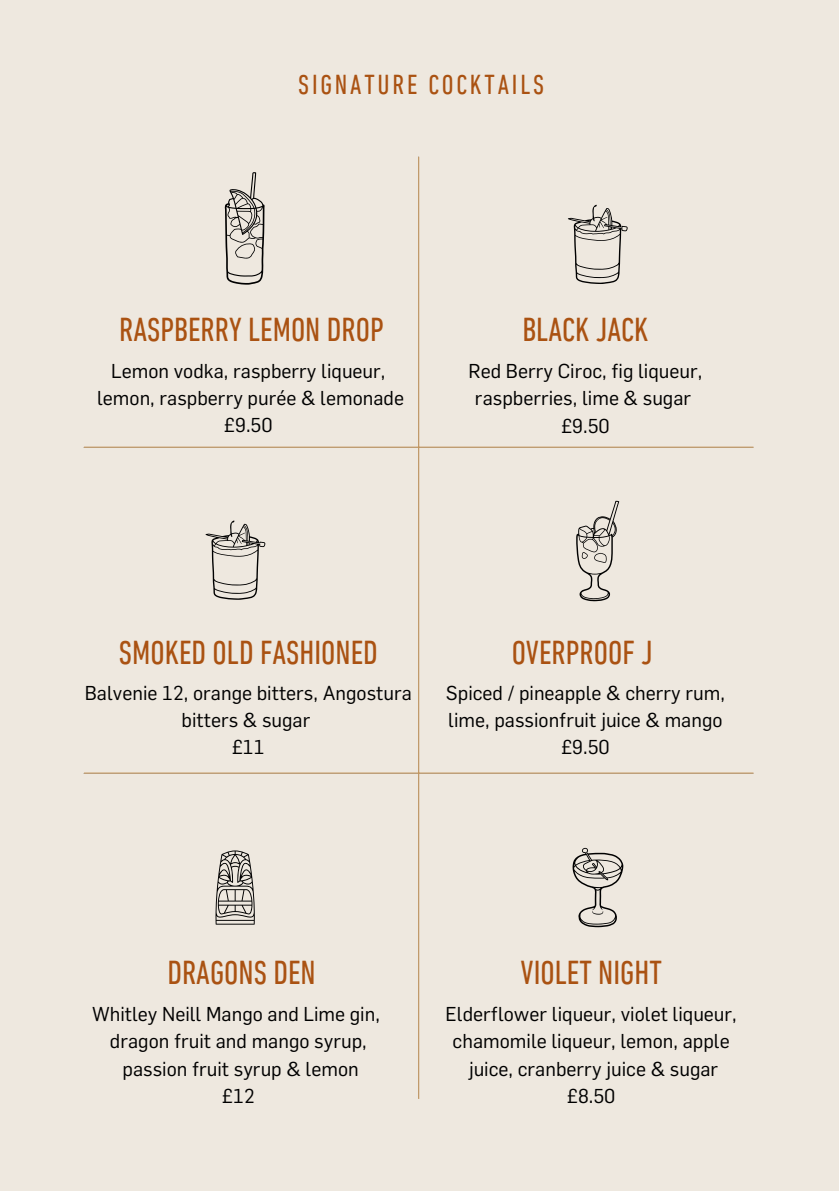
<style>
.page{position:relative;width:839px;height:1191px;background:#fff}
.page>*{position:absolute;margin:0;border:0;box-sizing:border-box;transform-origin:0 0}
.t1{font:condensed 33.8px "DIN Next LT Pro";color:#aa5212}
.t2{font:condensed 28px "DIN Next LT Pro";letter-spacing:.1em;color:#aa5212}
.t3{font:19.8px/27.4px "Flama";color:#000;text-align:center}
</style>
<div class="page">
<div style="left:0;top:0;width:838px;height:1191px;background:#eee8df"></div>
<hr style="left:418px;top:157px;width:1px;height:942px;background:#c4965d">
<hr style="left:84px;top:447px;width:669px;height:1px;background:#c4965d">
<hr style="left:84px;top:773px;width:669px;height:1px;background:#c4965d">
<svg style="left:568px;top:205px;width:59px;height:79px"></svg>
<svg style="left:224px;top:172px;width:41px;height:113px"></svg>
<svg style="left:576px;top:501px;width:43px;height:100px"></svg>
<svg style="left:572px;top:848px;width:51px;height:79px"></svg>
<svg style="left:215px;top:850px;width:40px;height:75px"></svg>
<svg style="left:205px;top:521px;width:60px;height:79px"></svg>
<h2 class="t2" style="left:298px;top:73px;width:247px">SIGNATURE COCKTAILS</h2>
<h1 class="t1" style="left:119px;top:315px;width:266px">RASPBERRY LEMON DROP</h1>
<p class="t3" style="left:97px;top:356px;width:308px">Lemon vodka, raspberry liqueur, lemon, raspberry purée &amp; lemonade £9.50</p>
<h1 class="t1" style="left:522px;top:316px;width:127px">BLACK JACK</h1>
<p class="t3" style="left:468px;top:357px;width:235px">Red Berry Ciroc, fig liqueur, raspberries, lime &amp; sugar £9.50</p>
<h1 class="t1" style="left:119px;top:638px;width:260px">SMOKED OLD FASHIONED</h1>
<p class="t3" style="left:85px;top:679px;width:328px">Balvenie 12, orange bitters, Angostura bitters &amp; sugar<br>£11</p>
<h1 class="t1" style="left:511px;top:638px;width:143px">OVERPROOF J</h1>
<p class="t3" style="left:446px;top:679px;width:280px">Spiced / pineapple &amp; cherry rum, lime, passionfruit juice &amp; mango £9.50</p>
<h1 class="t1" style="left:167px;top:958px;width:150px">DRAGONS DEN</h1>
<p class="t3" style="left:92px;top:999px;width:289px">Whitley Neill Mango and Lime gin, dragon fruit and mango syrup, passion fruit syrup &amp; lemon<br>£12</p>
<h1 class="t1" style="left:520px;top:958px;width:143px">VIOLET NIGHT</h1>
<p class="t3" style="left:445px;top:999px;width:293px">Elderflower liqueur, violet liqueur, chamomile liqueur, lemon, apple juice, cranberry juice &amp; sugar £8.50</p>
</div>
